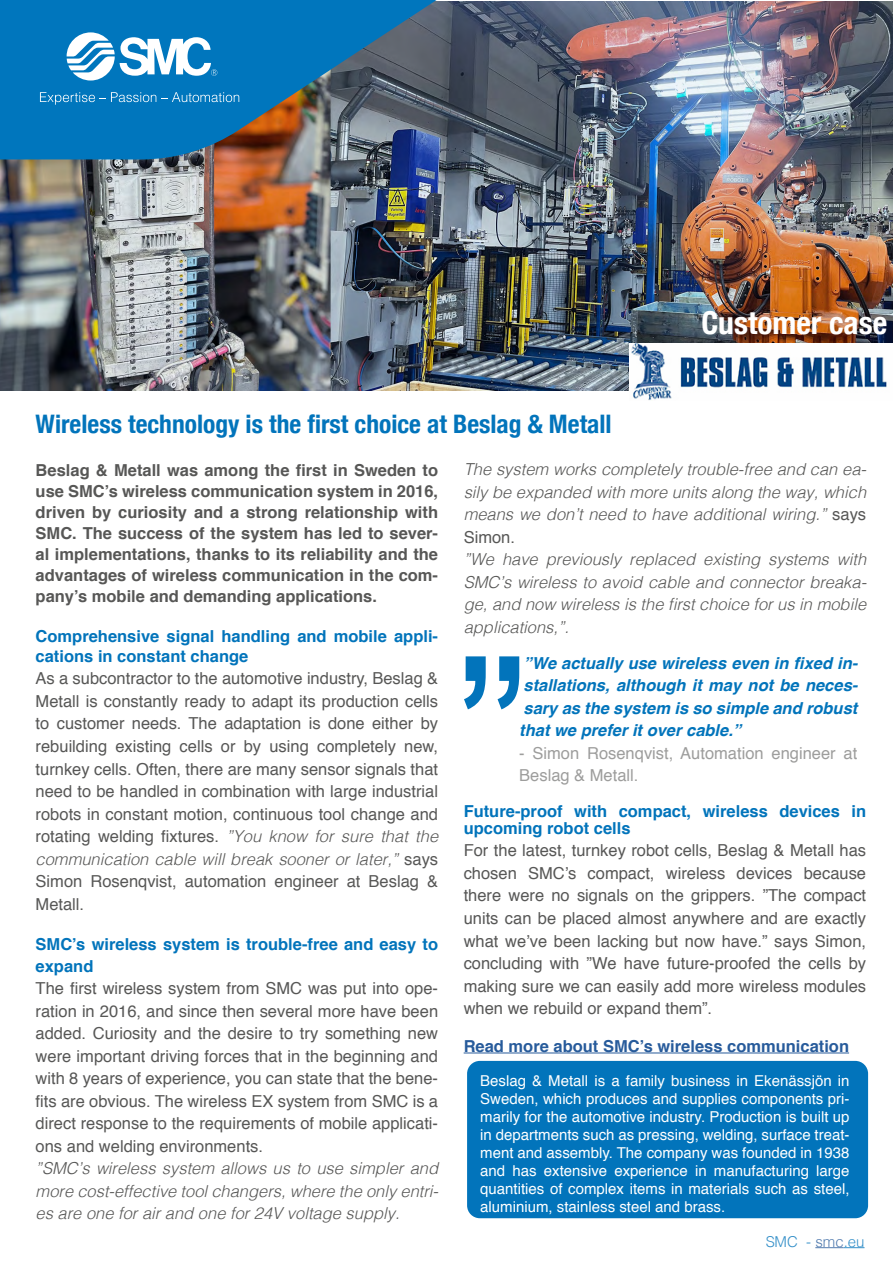
<style>
.page{position:relative;width:893px;height:1263px;background:#fff}
.page>*{position:absolute;margin:0;border:0;box-sizing:border-box;transform-origin:0 0}
.t1{font:700 condensed 31.5px "Helvetica Neue";color:#fff}
.t2{font:700 condensed 25.5px "Helvetica Neue";color:#0274bb}
.t3{font:16.5px/22.5px "Helvetica";color:#575756;text-align:justify}
.t4{font:italic 300 16.5px/22.5px "Helvetica";color:#575756;text-align:justify}
.t5{font:700 16.5px/21px "Helvetica";color:#575756;text-align:justify}
.t6{font:700 16.5px/19.5px "Helvetica";color:#0274bb}
.t7{font:italic 700 16.5px/22.5px "Helvetica";color:#0274bb;text-align:justify}
.t8{font:16.5px/22.5px "Helvetica";color:#9d9d9c}
.t9{font:700 16.5px "Helvetica";color:#275b9b}
.t10{font:15px/18px "Helvetica";color:#fff;text-align:justify}
.t11{font:300 15px "Helvetica";color:#0274bb}
.s1{font-weight:300;font-style:italic}
.s2{font-weight:400;font-style:normal}
.s3{color:#275b9b}
</style>
<div class="page">
<img style="left:0;top:1px;width:893px;height:389px">
<hr style="left:464px;top:1052px;width:385px;height:1px;background:#275b9b">
<svg style="left:0;top:0;width:454px;height:159px;background:#246e9d"></svg>
<svg style="left:464px;top:656px;width:55px;height:53px"></svg>
<svg style="left:40px;top:92px;width:199px;height:13px;background:#278ac6"></svg>
<svg style="left:67px;top:32px;width:150px;height:49px"></svg>
<div style="left:467px;top:1061px;width:401px;height:157px;background:#0274bb;border-radius:13px"></div>
<svg style="left:815px;top:1247px;width:49px;height:1px"></svg>
<img style="left:629px;top:343px;width:264px;height:57px">
<h2 class="t2" style="left:36px;top:408px;width:578px">Wireless technology is the first choice at Beslag &amp; Metall</h2>
<h1 class="t1" style="left:701px;top:304px;width:187px">Customer case</h1>
<p class="t5" style="left:36px;top:460px;width:404px">Beslag &amp; Metall was among the first in Sweden to use SMC’s wireless communication system in 2016, driven by curiosity and a strong relationship with SMC. The success of the system has led to sever&shy;al implementations, thanks to its reliability and the advantages of wireless communication in the com&shy;pany’s mobile and demanding applications.</p>
<p class="t6" style="left:36px;top:627px;width:404px">Comprehensive signal handling and mobile appli&shy;cations in constant change</p>
<p class="t3" style="left:36px;top:668px;width:404px">As a subcontractor to the automotive industry, Beslag &amp; Metall is constantly ready to adapt its production cells to customer needs. The adaptation is done either by rebuilding existing cells or by using completely new, turnkey cells. Often, there are many sensor signals that need to be handled in combination with large industrial robots in constant motion, continuous tool change and rotating welding fixtures. <span class="s1">”You know for sure that the communication cable will break sooner or later,”</span> says Simon Rosenqvist, automation engineer at Beslag &amp; Metall.</p>
<p class="t6" style="left:36px;top:934px;width:404px;line-height:21.6px">SMC’s wireless system is trouble-free and easy to expand</p>
<p class="t3" style="left:36px;top:978px;width:404px">The first wireless system from SMC was put into ope&shy;ration in 2016, and since then several more have been added. Curiosity and the desire to try something new were important driving forces that in the beginning and with 8 years of experience, you can state that the bene&shy;fits are obvious. The wireless EX system from SMC is a direct response to the requirements of mobile applicati&shy;ons and welding environments.</p>
<p class="t4" style="left:36px;top:1156px;width:404px">”SMC’s wireless system allows us to use simpler and more cost-effective tool changers, where the only entri&shy;es are one for air and one for 24V voltage supply.</p>
<p class="t4" style="left:464px;top:457px;width:404px">The system works completely trouble-free and can ea&shy;sily be expanded with more units along the way, which means we don’t need to have additional wiring.” <span class="s2">says Simon.</span></p>
<p class="t4" style="left:464px;top:547px;width:404px">”We have previously replaced existing systems with SMC’s wireless to avoid cable and connector breaka&shy;ge, and now wireless is the first choice for us in mobile applications,”.</p>
<p class="t7" style="left:519px;top:652px;width:340px">”We actually use wireless even in fixed in&shy;stallations, although it may not be neces&shy;sary as the system is so simple and robust that we prefer it over cable.”</p>
<p class="t8" style="left:519px;top:742px;width:340px">- Simon Rosenqvist, Automation engineer at<br>Beslag &amp; Metall.</p>
<p class="t6" style="left:464px;top:804px;width:404px;line-height:16.5px">Future-proof with compact, wireless devices in upcoming robot cells</p>
<p class="t3" style="left:464px;top:840px;width:404px">For the latest, turnkey robot cells, Beslag &amp; Metall has chosen SMC’s compact, wireless devices because there were no signals on the grippers. ”The compact units can be placed almost anywhere and are exactly what we’ve been lacking but now have.” says Simon, concluding with ”We have future-proofed the cells by making sure we can easily add more wireless modules when we rebuild or expand them”.</p>
<p class="t9" style="left:464px;top:1033px;width:387px">Read more about SMC’s wireless communication</p>
<p class="t10" style="left:480px;top:1072px;width:371px">Beslag &amp; Metall is a family business in Ekenässjön in Sweden, which produces and supplies components pri&shy;marily for the automotive industry. Production is built up in departments such as pressing, welding, surface treat&shy;ment and assembly. The company was founded in 1938 and has extensive experience in manufacturing large quantities of complex items in materials such as steel, aluminium, stainless steel and brass.</p>
<p class="t11" style="left:765px;top:1228px;width:101px">SMC - <span class="s3">smc</span>.eu</p>
</div>
